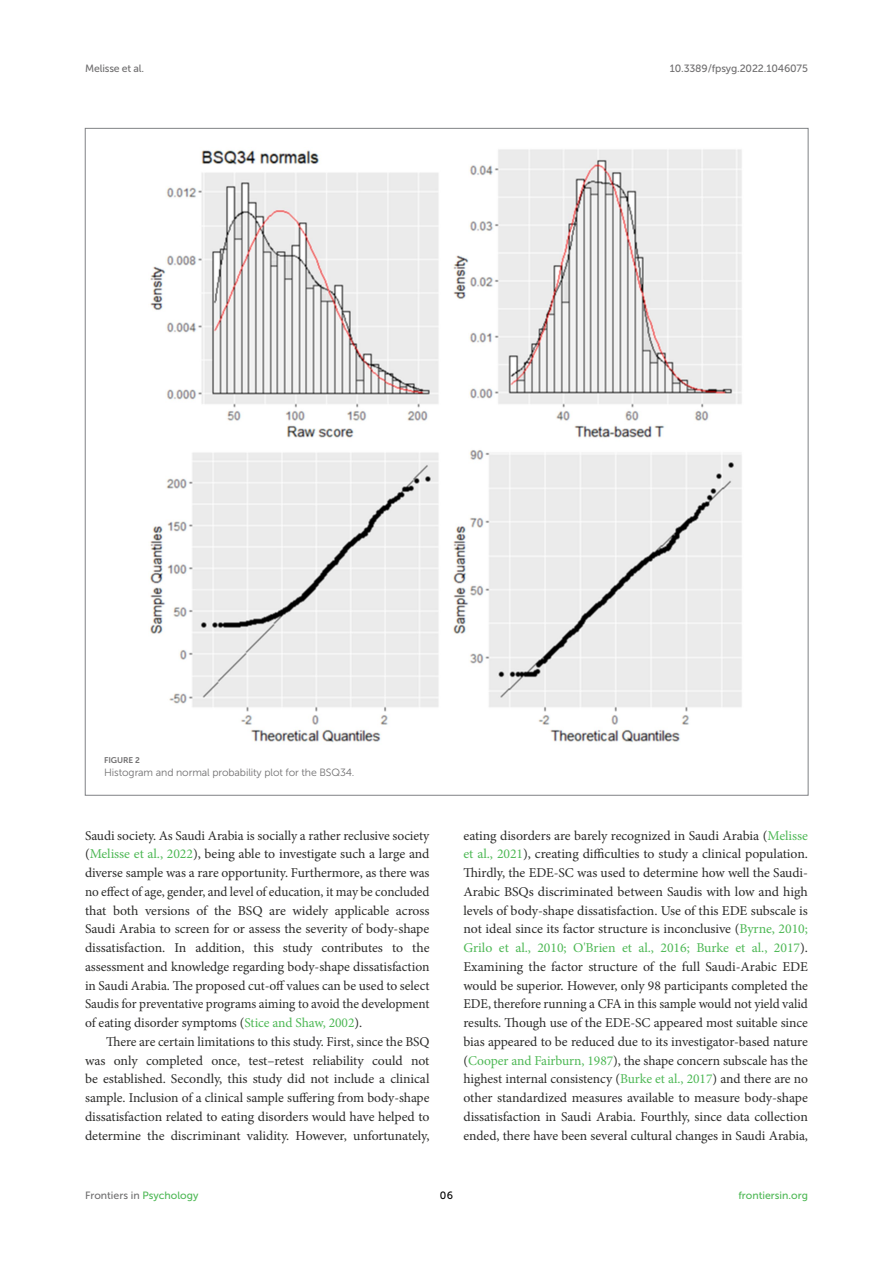
<style>
.page{position:relative;width:893px;height:1263px;background:#fff}
.page>*{position:absolute;margin:0;border:0;box-sizing:border-box;transform-origin:0 0}
.TEXT{font:13.5px/18.8px "Minion Pro";letter-spacing:-.005em;color:#2b2b2a;text-align:justify}
.t1{font:10.5px "Museo Sans 500";letter-spacing:-.015em;color:#706f70}
.FIG_LEG{font:10.5px "Museo Sans 300";letter-spacing:-.01em;color:#706f70}
.t2{font:10.5px "Museo Sans 500";color:#4eb855}
.t3{font:10.5px "Museo Sans 500";color:#000}
.FIG_HD{font:8.25px "Museo Sans 700";letter-spacing:-.01em;color:#706f70}
.s1{color:#4eb855}
</style>
<div class="page">
<img style="left:150px;top:149px;width:592px;height:594px">
<p class="t1" style="left:85px;top:63px;width:61px">Melisse et al.</p>
<p class="t1" style="left:670px;top:63px;width:139px">10.3389/fpsyg.2022.1046075</p>
<p class="FIG_HD" style="left:104px;top:755px;width:37px">FIGURE 2</p>
<p class="FIG_LEG" style="left:104px;top:767px;width:252px">Histogram and normal probability plot for the BSQ34.</p>
<p class="TEXT" style="left:85px;top:826px;width:346px">Saudi society. As Saudi Arabia is socially a rather reclusive society (<span class="s1">Melisse et al., 2022</span>), being able to investigate such a large and diverse sample was a rare opportunity. Furthermore, as there was no effect of age, gender, and level of education, it may be concluded that both versions of the BSQ are widely applicable across Saudi Arabia to screen for or assess the severity of body-shape dissatisfaction. In addition, this study contributes to the assessment and knowledge regarding body-shape dissatisfaction in Saudi Arabia. The proposed cut-off values can be used to select Saudis for preventative programs aiming to avoid the development of eating disorder symptoms (<span class="s1">Stice and Shaw, 2002</span>).</p>
<p class="TEXT" style="left:85px;top:1032px;width:346px;text-indent:21px">There are certain limitations to this study. First, since the BSQ was only completed once, test–retest reliability could not be established. Secondly, this study did not include a clinical sample. Inclusion of a clinical sample suffering from body-shape dissatisfaction related to eating disorders would have helped to determine the discriminant validity. However, unfortunately,</p>
<p class="TEXT" style="left:463px;top:826px;width:346px">eating disorders are barely recognized in Saudi Arabia (<span class="s1">Melisse et al., 2021</span>), creating difficulties to study a clinical population.<br>Thirdly, the EDE-SC was used to determine how well the Saudi-Arabic BSQs discriminated between Saudis with low and high levels of body-shape dissatisfaction. Use of this EDE subscale is not ideal since its factor structure is inconclusive (<span class="s1">Byrne, 2010; Grilo et al., 2010; O'Brien et al., 2016; Burke et al., 2017</span>).<br>Examining the factor structure of the full Saudi-Arabic EDE would be superior. However, only 98 participants completed the EDE, therefore running a CFA in this sample would not yield valid results. Though use of the EDE-SC appeared most suitable since bias appeared to be reduced due to its investigator-based nature (<span class="s1">Cooper and Fairburn, 1987</span>), the shape concern subscale has the highest internal consistency (<span class="s1">Burke et al., 2017</span>) and there are no other standardized measures available to measure body-shape dissatisfaction in Saudi Arabia. Fourthly, since data collection ended, there have been several cultural changes in Saudi Arabia,</p>
<p class="t1" style="left:85px;top:1190px;width:115px">Frontiers in <span class="s1">Psychology</span></p>
<p class="t3" style="left:440px;top:1190px;width:15px">06</p>
<p class="t2" style="left:738px;top:1190px;width:71px">frontiersin.org</p>
</div>
